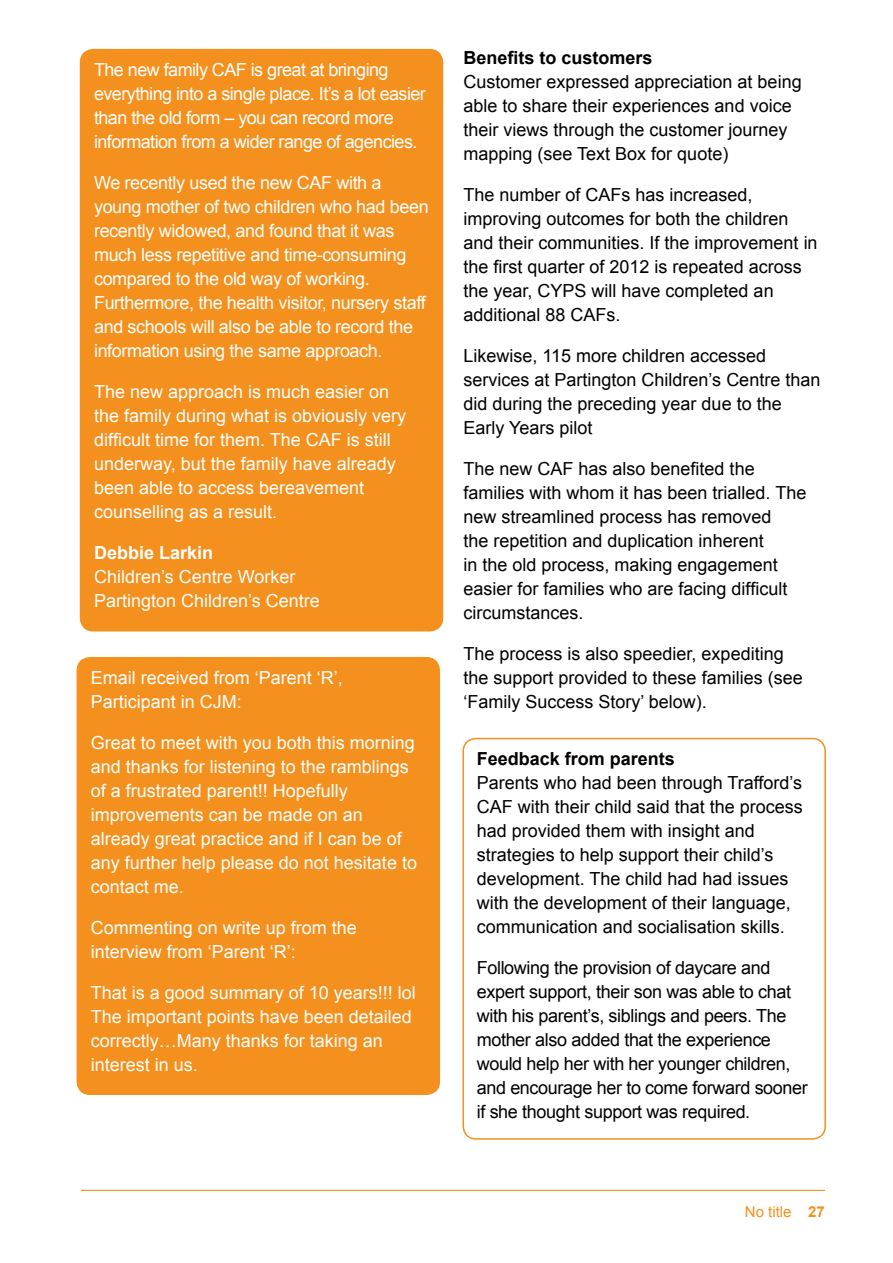
<style>
.page{position:relative;width:893px;height:1263px;background:#fff}
.page>*{position:absolute;margin:0;border:0;box-sizing:border-box;transform-origin:0 0}
.t1{font:18px/24px "Arial";color:#000}
.t2{font:18px/24px "Arial";color:#fff}
.t3{font:18px/24px "Arial";letter-spacing:-.02em;color:#fff}
.t4{font:18px/24px "Arial";letter-spacing:-.02em;color:#000}
.t5{font:18px/24px "Arial";letter-spacing:-.03em;color:#fff}
.t6{font:700 18px "Arial";color:#000}
.t7{font:700 18px "Arial";color:#fff}
.t8{font:15px "Arial";color:#f4901d}
.s1{font-weight:700}
</style>
<div class="page">
<hr style="left:81px;top:1190px;width:744px;height:1px;background:#f4901d">
<div style="left:81px;top:50px;width:361px;height:581px;background:#f4901d;border-radius:13px"></div>
<div style="left:80px;top:49px;width:363px;height:582px;border:2px solid #f4901d;border-radius:13px"></div>
<div style="left:77px;top:658px;width:362px;height:436px;background:#f4901d;border-radius:13px"></div>
<div style="left:77px;top:657px;width:363px;height:438px;border:2px solid #f4901d;border-radius:13px"></div>
<div style="left:462px;top:738px;width:364px;height:402px;border:2px solid #f4901d;border-radius:13px"></div>
<p class="t5" style="left:94px;top:58px;width:333px">The new family CAF is great at bringing everything into a single place. It’s a lot easier than the old form – you can record more information from a wider range of agencies.</p>
<p class="t3" style="left:94px;top:171px;width:336px">We recently used the new CAF with a young mother of two children who had been recently widowed, and found that it was much less repetitive and time-consuming compared to the old way of working.<br>Furthermore, the health visitor, nursery staff and schools will also be able to record the information using the same approach.</p>
<p class="t2" style="left:94px;top:380px;width:314px">The new approach is much easier on the family during what is obviously very difficult time for them. The CAF is still underway, but the family have already been able to access bereavement counselling as a result.</p>
<p class="t7" style="left:94px;top:541px;width:121px">Debbie Larkin</p>
<p class="t2" style="left:94px;top:565px;width:227px">Children’s Centre Worker<br>Partington Children’s Centre</p>
<p class="t2" style="left:91px;top:666px;width:254px">Email received from ‘Parent ‘R’,<br>Participant in CJM:</p>
<p class="t2" style="left:91px;top:731px;width:328px">Great to meet with you both this morning and thanks for listening to the ramblings of a frustrated parent!! Hopefully improvements can be made on an already great practice and if I can be of any further help please do not hesitate to contact me.</p>
<p class="t2" style="left:91px;top:916px;width:268px">Commenting on write up from the interview from ‘Parent ‘R’:</p>
<p class="t2" style="left:91px;top:981px;width:327px">That is a good summary of 10 years!!! lol<br>The important points have been detailed correctly…Many thanks for taking an interest in us.</p>
<p class="t6" style="left:463px;top:46px;width:191px">Benefits to customers</p>
<p class="t1" style="left:463px;top:70px;width:340px">Customer expressed appreciation at being able to share their experiences and voice their views through the customer journey mapping (see Text Box for quote)</p>
<p class="t1" style="left:463px;top:183px;width:356px">The number of CAFs has increased, improving outcomes for both the children and their communities. If the improvement in the first quarter of 2012 is repeated across the year, CYPS will have completed an additional 88 CAFs.</p>
<p class="t1" style="left:463px;top:344px;width:358px">Likewise, 115 more children accessed services at Partington Children’s Centre than did during the preceding year due to the Early Years pilot</p>
<p class="t1" style="left:463px;top:457px;width:344px">The new CAF has also benefited the families with whom it has been trialled. The new streamlined process has removed<br>the repetition and duplication inherent<br>in the old process, making engagement easier for families who are facing difficult circumstances.</p>
<p class="t1" style="left:463px;top:642px;width:341px">The process is also speedier, expediting the support provided to these families (see ‘Family Success Story’ below).</p>
<p class="t6" style="left:477px;top:747px;width:200px">Feedback from parents</p>
<p class="t1" style="left:477px;top:771px;width:328px">Parents who had been through Trafford’s CAF with their child said that the process had provided them with insight and strategies to help support their child’s development. The child had had issues with the development of their language, communication and socialisation skills.</p>
<p class="t4" style="left:477px;top:956px;width:333px">Following the provision of daycare and expert support, their son was able to chat with his parent’s, siblings and peers. The mother also added that the experience would help her with her younger children, and encourage her to come forward sooner if she thought support was required.</p>
<p class="t8" style="left:745px;top:1202px;width:82px">No title <span class="s1">27</span></p>
</div>
